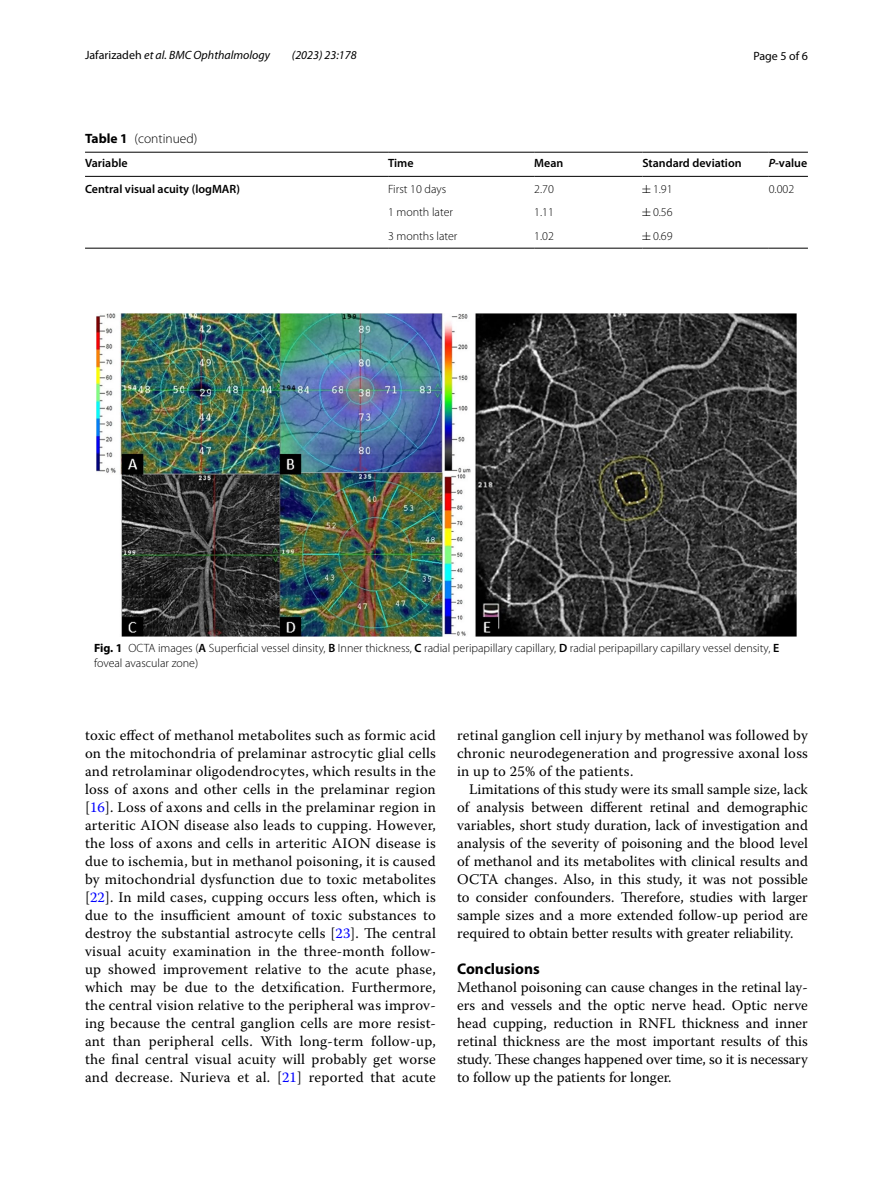
<style>
.page{position:relative;width:893px;height:1187px;background:#fff}
.page>*{position:absolute;margin:0;border:0;box-sizing:border-box;transform-origin:0 0}
.t1{font:700 15.45px "Myriad Pro";color:#000}
.t2{font:14.7px/18px "Warnock Pro";letter-spacing:.01em;color:#000;text-align:justify}
.t3{font:300 13.5px "Myriad Pro";color:#000}
.t4{font:300 12px/15px "Myriad Pro";color:#000}
.t5{font:600 12px "Myriad Pro";color:#000}
.t6{font:italic 12px "Myriad Pro";color:#000}
.t7{font:12px "Myriad Pro";color:#000}
.s1{font-style:normal}
.s2{font-weight:700}
.s3{font-style:italic}
.s4{font-family:"MTSYN49";font-weight:400}
.s5{font-family:"MTSYN50";font-weight:400}
.s6{font-family:"MTSYN51";font-weight:400}
.s7{font-weight:600}
.s8{color:#00f}
</style>
<div class="page">
<hr style="left:85px;top:152px;width:303px;height:1px;background:#000">
<hr style="left:85px;top:176px;width:303px;height:1px;background:#000">
<hr style="left:388px;top:152px;width:146px;height:1px;background:#000">
<hr style="left:388px;top:176px;width:146px;height:1px;background:#000">
<hr style="left:534px;top:152px;width:108px;height:1px;background:#000">
<hr style="left:534px;top:176px;width:108px;height:1px;background:#000">
<hr style="left:642px;top:152px;width:127px;height:1px;background:#000">
<hr style="left:642px;top:176px;width:127px;height:1px;background:#000">
<hr style="left:769px;top:152px;width:39px;height:1px;background:#000">
<hr style="left:769px;top:176px;width:39px;height:1px;background:#000">
<hr style="left:85px;top:248px;width:303px;height:1px;background:#000">
<hr style="left:769px;top:248px;width:39px;height:1px;background:#000">
<hr style="left:388px;top:248px;width:146px;height:1px;background:#000">
<hr style="left:534px;top:248px;width:108px;height:1px;background:#000">
<hr style="left:642px;top:248px;width:127px;height:1px;background:#000">
<img style="left:96px;top:314px;width:701px;height:322px">
<p class="t6" style="left:85px;top:48px;width:187px"><span class="s1">Jafarizadeh</span> et al. BMC Ophthalmology</p>
<p class="t6" style="left:292px;top:48px;width:66px">(2023) 23:178</p>
<p class="t7" style="left:753px;top:48px;width:56px">Page 5 of 6</p>
<p class="t3" style="left:85px;top:131px;width:114px"><span class="s2">Table 1</span> (continued)</p>
<p class="t5" style="left:85px;top:155px;width:44px">Variable</p>
<p class="t5" style="left:388px;top:155px;width:27px">Time</p>
<p class="t5" style="left:534px;top:155px;width:31px">Mean</p>
<p class="t5" style="left:642px;top:155px;width:101px">Standard deviation</p>
<p class="t5" style="left:769px;top:155px;width:40px"><span class="s3">P</span>-value</p>
<p class="t5" style="left:85px;top:181px;width:156px">Central visual acuity (logMAR)</p>
<p class="t4" style="left:388px;top:182px;width:60px">First 10 days</p>
<p class="t4" style="left:534px;top:182px;width:21px">2.70</p>
<p class="t4" style="left:642px;top:182px;width:32px"><span class="s4">±</span> 1.91</p>
<p class="t4" style="left:769px;top:182px;width:27px">0.002</p>
<p class="t4" style="left:388px;top:205px;width:66px">1 month later</p>
<p class="t4" style="left:534px;top:205px;width:21px">1.11</p>
<p class="t4" style="left:642px;top:205px;width:32px"><span class="s5">±</span> 0.56</p>
<p class="t4" style="left:388px;top:228px;width:71px">3 months later</p>
<p class="t4" style="left:534px;top:228px;width:21px">1.02</p>
<p class="t4" style="left:642px;top:228px;width:32px"><span class="s6">±</span> 0.69</p>
<p class="t4" style="left:94px;top:640px;width:687px"><span class="s2">Fig. 1</span> OCTA images (<span class="s7">A</span> Superficial vessel dinsity, <span class="s7">B</span> Inner thickness, <span class="s7">C</span> radial peripapillary capillary, <span class="s7">D</span> radial peripapillary capillary vessel density, <span class="s7">E </span>foveal avascular zone)</p>
<p class="t2" style="left:85px;top:725px;width:352px">toxic effect of methanol metabolites such as formic acid on the mitochondria of prelaminar astrocytic glial cells and retrolaminar oligodendrocytes, which results in the loss of axons and other cells in the prelaminar region [<span class="s8">16</span>]. Loss of axons and cells in the prelaminar region in arteritic AION disease also leads to cupping. However, the loss of axons and cells in arteritic AION disease is due to ischemia, but in methanol poisoning, it is caused by mitochondrial dysfunction due to toxic metabolites [<span class="s8">22</span>]. In mild cases, cupping occurs less often, which is due to the insufficient amount of toxic substances to destroy the substantial astrocyte cells [<span class="s8">23</span>]. The central visual acuity examination in the three-month follow&shy;up showed improvement relative to the acute phase, which may be due to the detxification. Furthermore, the central vision relative to the peripheral was improv&shy;ing because the central ganglion cells are more resist&shy;ant than peripheral cells. With long-term follow-up, the final central visual acuity will probably get worse and decrease. Nurieva et al. [<span class="s8">21</span>] reported that acute</p>
<p class="t2" style="left:457px;top:725px;width:352px">retinal ganglion cell injury by methanol was followed by chronic neurodegeneration and progressive axonal loss in up to 25% of the patients.</p>
<p class="t2" style="left:457px;top:779px;width:352px;text-indent:12px">Limitations of this study were its small sample size, lack of analysis between different retinal and demographic variables, short study duration, lack of investigation and analysis of the severity of poisoning and the blood level of methanol and its metabolites with clinical results and OCTA changes. Also, in this study, it was not possible to consider confounders. Therefore, studies with larger sample sizes and a more extended follow-up period are required to obtain better results with greater reliability.</p>
<p class="t1" style="left:457px;top:958px;width:84px">Conclusions</p>
<p class="t2" style="left:457px;top:977px;width:352px">Methanol poisoning can cause changes in the retinal lay&shy;ers and vessels and the optic nerve head. Optic nerve head cupping, reduction in RNFL thickness and inner retinal thickness are the most important results of this study. These changes happened over time, so it is necessary to follow up the patients for longer.</p>
</div>
